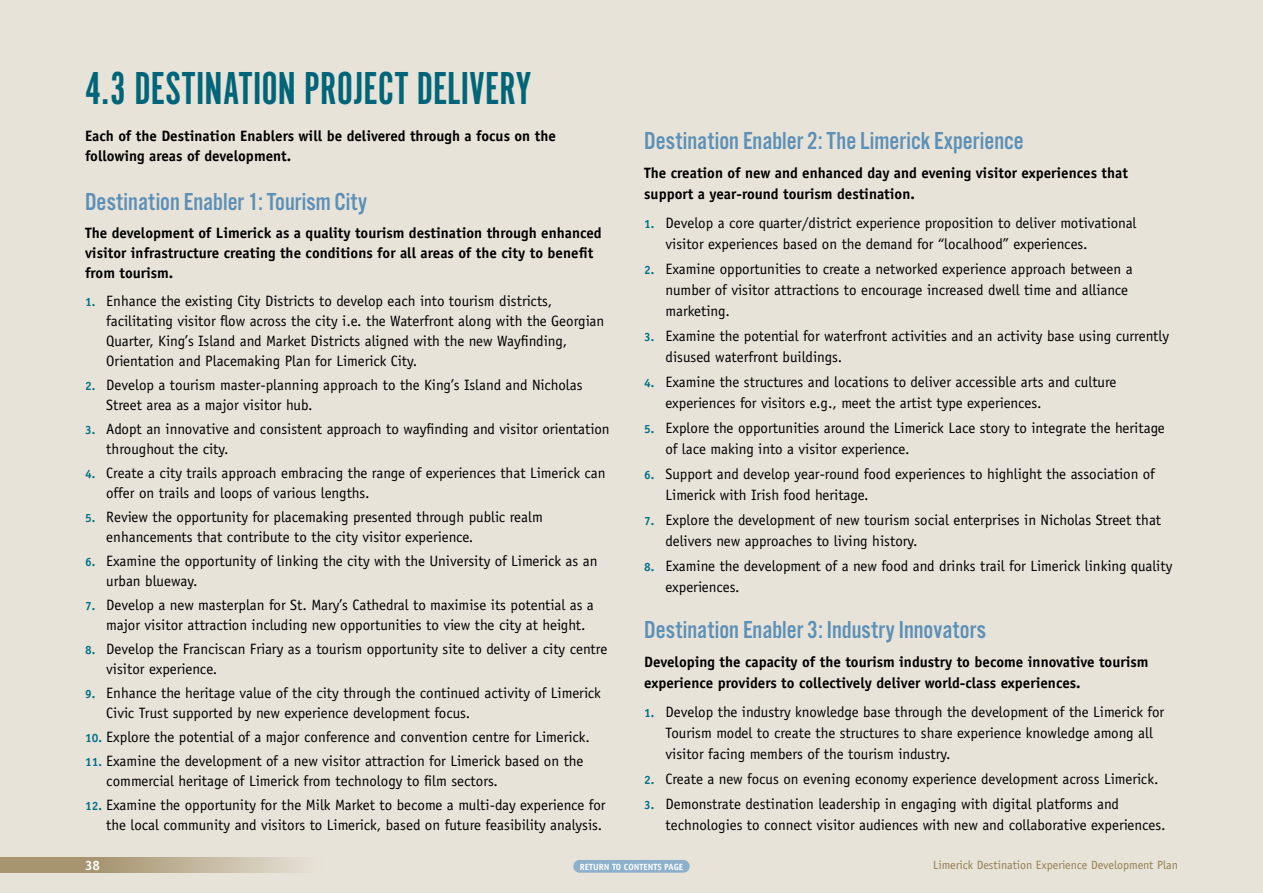
<style>
.page{position:relative;width:1263px;height:893px;background:#e8e3d9}
.page>*{position:absolute;margin:0;border:0;box-sizing:border-box;transform-origin:0 0}
.t1{font:48px "Alternate Got No 1 D";color:#006579}
.t2{font:25.5px "Alternate Got No 3 D";color:#5c90b7}
.t3{font:15px/19.8px "Officina Sans Std";color:#000}
.t4{font:700 15px/19.8px "Officina Sans Std";color:#000}
.t5{font:700 13.5px "Officina Sans Std";color:#fff}
.t6{font:12px "Officina Sans Std";color:#927d4f}
.t7{font:700 9px "Officina Sans Std";color:#fff}
.s1{font-weight:700;font-size:12px;color:#007188}
</style>
<div class="page">
<svg style="left:0;top:857px;width:298px;height:16px;background:#baac8f"></svg>
<div style="left:573px;top:860px;width:117px;height:13px;background:#8db1cd;border-radius:6px"></div>
<h1 class="t1" style="left:85px;top:63px;width:448px">4.3 DESTINATION PROJECT DELIVERY</h1>
<p class="t4" style="left:85px;top:126px;width:472px">Each of the Destination Enablers will be delivered through a focus on the following areas of development.</p>
<h2 class="t2" style="left:85px;top:188px;width:284px">Destination Enabler 1: Tourism City</h2>
<p class="t4" style="left:85px;top:223px;width:518px">The development of Limerick as a quality tourism destination through enhanced visitor infrastructure creating the conditions for all areas of the city to benefit from tourism.</p>
<p class="t3" style="left:106px;top:291px;width:499px;text-indent:-21px"><span class="s1">1.</span> Enhance the existing City Districts to develop each into tourism districts, facilitating visitor flow across the city i.e. the Waterfront along with the Georgian Quarter, King’s Island and Market Districts aligned with the new Wayfinding, Orientation and Placemaking Plan for Limerick City.</p>
<p class="t3" style="left:106px;top:375px;width:478px;text-indent:-21px"><span class="s1">2.</span> Develop a tourism master-planning approach to the King’s Island and Nicholas<br>Street area as a major visitor hub.</p>
<p class="t3" style="left:106px;top:419px;width:505px;text-indent:-21px"><span class="s1">3.</span> Adopt an innovative and consistent approach to wayfinding and visitor orientation throughout the city.</p>
<p class="t3" style="left:106px;top:463px;width:501px;text-indent:-21px"><span class="s1">4.</span> Create a city trails approach embracing the range of experiences that Limerick can offer on trails and loops of various lengths.</p>
<p class="t3" style="left:106px;top:507px;width:438px;text-indent:-21px"><span class="s1">5.</span> Review the opportunity for placemaking presented through public realm enhancements that contribute to the city visitor experience.</p>
<p class="t3" style="left:106px;top:551px;width:493px;text-indent:-21px"><span class="s1">6.</span> Examine the opportunity of linking the city with the University of Limerick as an urban blueway.</p>
<p class="t3" style="left:106px;top:595px;width:489px;text-indent:-21px"><span class="s1">7.</span> Develop a new masterplan for St. Mary’s Cathedral to maximise its potential as a major visitor attraction including new opportunities to view the city at height.</p>
<p class="t3" style="left:106px;top:639px;width:502px;text-indent:-21px"><span class="s1">8.</span> Develop the Franciscan Friary as a tourism opportunity site to deliver a city centre visitor experience.</p>
<p class="t3" style="left:106px;top:683px;width:496px;text-indent:-21px"><span class="s1">9.</span> Enhance the heritage value of the city through the continued activity of Limerick<br>Civic Trust supported by new experience development focus.</p>
<p class="t3" style="left:85px;top:727px;width:506px"><span class="s1">10.</span> Explore the potential of a major conference and convention centre for Limerick.</p>
<p class="t3" style="left:106px;top:751px;width:479px;text-indent:-21px"><span class="s1">11.</span> Examine the development of a new visitor attraction for Limerick based on the commercial heritage of Limerick from technology to film sectors.</p>
<p class="t3" style="left:85px;top:795px;width:522px;text-align:right"><span class="s1">12.</span> Examine the opportunity for the Milk Market to become a multi-day experience for the local community and visitors to Limerick, based on future feasibility analysis.</p>
<h2 class="t2" style="left:644px;top:127px;width:381px">Destination Enabler 2: The Limerick Experience</h2>
<p class="t4" style="left:644px;top:162px;width:485px;line-height:20.9px">The creation of new and enhanced day and evening visitor experiences that support a year-round tourism destination.</p>
<p class="t3" style="left:665px;top:213px;width:472px;line-height:20.9px;text-indent:-21px"><span class="s1">1.</span> Develop a core quarter/district experience proposition to deliver motivational visitor experiences based on the demand for “localhood” experiences.</p>
<p class="t3" style="left:665px;top:259px;width:469px;line-height:20.9px;text-indent:-21px"><span class="s1">2.</span> Examine opportunities to create a networked experience approach between a number of visitor attractions to encourage increased dwell time and alliance marketing.</p>
<p class="t3" style="left:665px;top:326px;width:505px;line-height:20.9px;text-indent:-21px"><span class="s1">3.</span> Examine the potential for waterfront activities and an activity base using currently disused waterfront buildings.</p>
<p class="t3" style="left:665px;top:372px;width:452px;line-height:20.9px;text-indent:-21px"><span class="s1">4.</span> Examine the structures and locations to deliver accessible arts and culture experiences for visitors e.g., meet the artist type experiences.</p>
<p class="t3" style="left:665px;top:418px;width:501px;line-height:20.9px;text-indent:-21px"><span class="s1">5.</span> Explore the opportunities around the Limerick Lace story to integrate the heritage of lace making into a visitor experience.</p>
<p class="t3" style="left:665px;top:464px;width:491px;line-height:20.9px;text-indent:-21px"><span class="s1">6.</span> Support and develop year-round food experiences to highlight the association of<br>Limerick with Irish food heritage.</p>
<p class="t3" style="left:665px;top:510px;width:497px;line-height:20.9px;text-indent:-21px"><span class="s1">7.</span> Explore the development of new tourism social enterprises in Nicholas Street that delivers new approaches to living history.</p>
<p class="t3" style="left:665px;top:556px;width:508px;line-height:20.9px;text-indent:-21px"><span class="s1">8.</span> Examine the development of a new food and drinks trail for Limerick linking quality experiences.</p>
<h2 class="t2" style="left:644px;top:616px;width:343px">Destination Enabler 3: Industry Innovators</h2>
<p class="t4" style="left:644px;top:651px;width:506px;line-height:20.9px">Developing the capacity of the tourism industry to become innovative tourism experience providers to collectively deliver world-class experiences.</p>
<p class="t3" style="left:665px;top:702px;width:500px;line-height:20.9px;text-indent:-21px"><span class="s1">1.</span> Develop the industry knowledge base through the development of the Limerick for<br>Tourism model to create the structures to share experience knowledge among all visitor facing members of the tourism industry.</p>
<p class="t3" style="left:644px;top:769px;width:516px"><span class="s1">2.</span> Create a new focus on evening economy experience development across Limerick.</p>
<p class="t3" style="left:665px;top:794px;width:501px;line-height:20.9px;text-indent:-21px"><span class="s1">3.</span> Demonstrate destination leadership in engaging with digital platforms and technologies to connect visitor audiences with new and collaborative experiences.</p>
<p class="t5" style="left:85px;top:857px;width:17px">38</p>
<p class="t7" style="left:580px;top:861px;width:105px">RETURN TO CONTENTS PAGE</p>
<p class="t6" style="left:933px;top:858px;width:246px">Limerick Destination Experience Development Plan</p>
</div>
